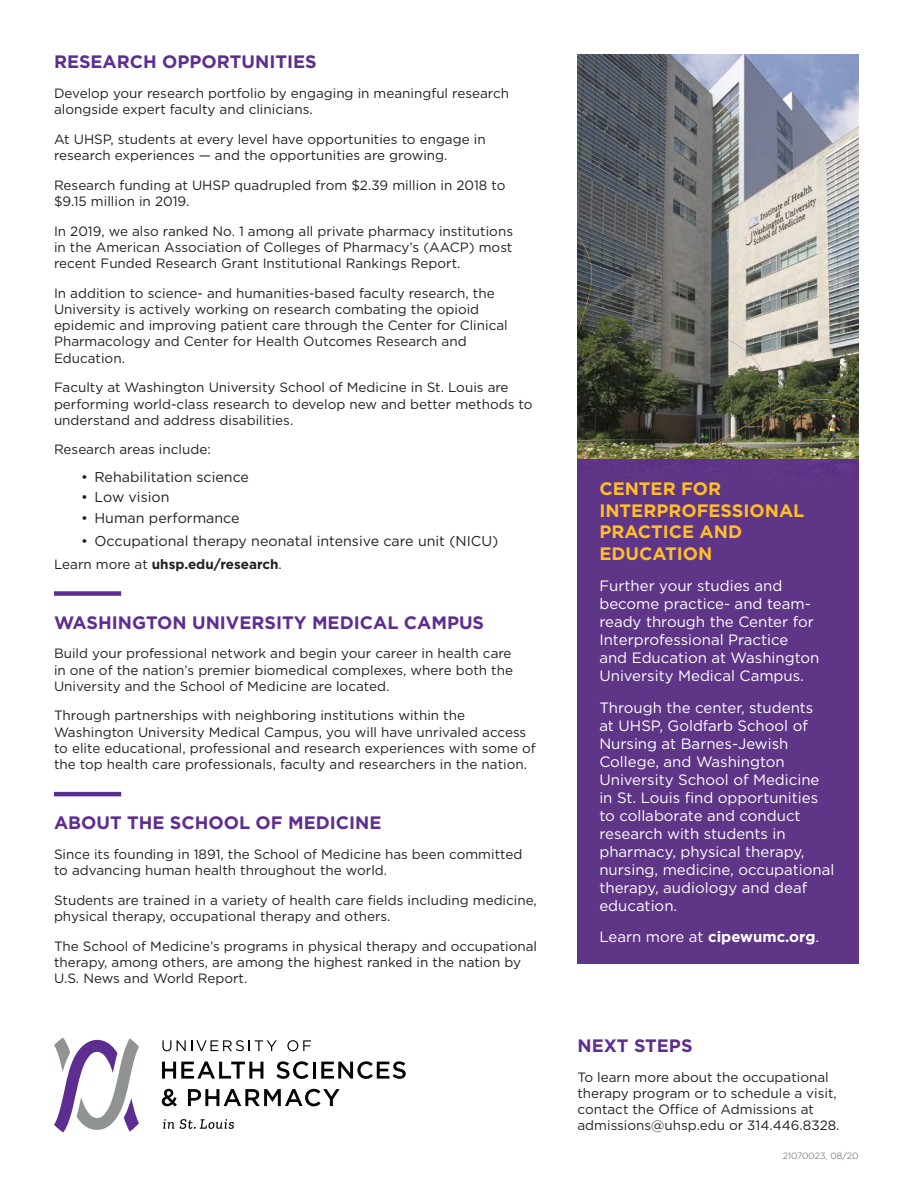
<style>
.page{position:relative;width:918px;height:1188px;background:#fff}
.page>*{position:absolute;margin:0;border:0;box-sizing:border-box;transform-origin:0 0}
.t1{font:700 18px "Gotham";color:#5d2d91}
.H1_gold{font:700 18px/21.6px "Gotham";color:#febe2a}
.H1_gold-2{font:15px/18px "Gotham";color:#fff}
.t2{font:14.25px "Gotham";color:#231f20}
.t3{font:13.5px/16.2px "Gotham";color:#231f20}
.t4{font:700 13.5px "Gotham";color:#231f20}
.t5{font:300 9px "Gotham";color:#57585a}
.s1{font-weight:400}
.s2{font-weight:700}
</style>
<div class="page">
<svg style="left:54px;top:1037px;width:85px;height:96px"></svg>
<svg style="left:162px;top:1040px;width:9px;height:11px"></svg>
<svg style="left:177px;top:1040px;width:100px;height:11px"></svg>
<svg style="left:287px;top:1040px;width:24px;height:11px"></svg>
<svg style="left:162px;top:1062px;width:101px;height:17px"></svg>
<svg style="left:276px;top:1061px;width:33px;height:18px"></svg>
<hr style="left:313px;top:1062px;width:3px;height:17px;background:#040605">
<svg style="left:321px;top:1061px;width:85px;height:18px"></svg>
<svg style="left:162px;top:1089px;width:15px;height:17px"></svg>
<svg style="left:188px;top:1089px;width:152px;height:17px"></svg>
<svg style="left:163px;top:1119px;width:11px;height:10px"></svg>
<svg style="left:180px;top:1119px;width:54px;height:10px"></svg>
<img style="left:578px;top:54px;width:281px;height:157px">
<img style="left:578px;top:211px;width:281px;height:249px">
<div style="left:578px;top:460px;width:281px;height:504px;background:#5f3587"></div>
<div style="left:54px;top:591px;width:67px;height:5px;background:#5d2d91"></div>
<hr style="left:54px;top:792px;width:67px;height:4px;background:#5d2d91">
<h1 class="t1" style="left:54px;top:50px;width:264px">RESEARCH OPPORTUNITIES</h1>
<p class="t3" style="left:54px;top:85px;width:457px">Develop your research portfolio by engaging in meaningful research alongside expert faculty and clinicians.</p>
<p class="t3" style="left:54px;top:131px;width:433px">At UHSP, students at every level have opportunities to engage in research experiences — and the opportunities are growing.</p>
<p class="t3" style="left:54px;top:177px;width:453px">Research funding at UHSP quadrupled from $2.39 million in 2018 to $9.15 million in 2019.</p>
<p class="t3" style="left:54px;top:223px;width:461px;text-align:justify">In 2019, we also ranked No. 1 among all private pharmacy institutions in the American Association of Colleges of Pharmacy’s (AACP) most recent Funded Research Grant Institutional Rankings Report.</p>
<p class="t3" style="left:54px;top:285px;width:455px">In addition to science- and humanities-based faculty research, the University is actively working on research combating the opioid epidemic and improving patient care through the Center for Clinical Pharmacology and Center for Health Outcomes Research and Education.</p>
<p class="t3" style="left:54px;top:379px;width:480px">Faculty at Washington University School of Medicine in St. Louis are performing world-class research to develop new and better methods to understand and address disabilities.</p>
<p class="t3" style="left:54px;top:441px;width:158px">Research areas include:</p>
<p class="t2" style="left:81px;top:468px;width:170px">• Rehabilitation science</p>
<p class="t2" style="left:81px;top:488px;width:90px">• Low vision</p>
<p class="t2" style="left:81px;top:509px;width:160px">• Human performance</p>
<p class="t2" style="left:81px;top:532px;width:419px">• Occupational therapy neonatal intensive care unit (NICU)</p>
<p class="t4" style="left:54px;top:555px;width:229px"><span class="s1">Learn more at</span> uhsp.edu/research<span class="s1">.</span></p>
<h1 class="t1" style="left:54px;top:610px;width:432px">WASHINGTON UNIVERSITY MEDICAL CAMPUS</h1>
<p class="t3" style="left:54px;top:645px;width:461px;text-align:justify">Build your professional network and begin your career in health care in one of the nation’s premier biomedical complexes, where both the University and the School of Medicine are located.</p>
<p class="t3" style="left:54px;top:707px;width:483px">Through partnerships with neighboring institutions within the Washington University Medical Campus, you will have unrivaled access to elite educational, professional and research experiences with some of the top health care professionals, faculty and researchers in the nation.</p>
<h1 class="t1" style="left:54px;top:811px;width:329px">ABOUT THE SCHOOL OF MEDICINE</h1>
<p class="t3" style="left:54px;top:846px;width:470px">Since its founding in 1891, the School of Medicine has been committed to advancing human health throughout the world.</p>
<p class="t3" style="left:54px;top:892px;width:484px">Students are trained in a variety of health care fields including medicine, physical therapy, occupational therapy and others.</p>
<p class="t3" style="left:54px;top:938px;width:485px">The School of Medicine’s programs in physical therapy and occupational therapy, among others, are among the highest ranked in the nation by<br>U.S. News and World Report.</p>
<p class="H1_gold" style="left:599px;top:478px;width:207px">CENTER FOR<br>INTERPROFESSIONAL<br>PRACTICE AND<br>EDUCATION</p>
<p class="H1_gold-2" style="left:599px;top:577px;width:222px">Further your studies and become practice- and team&shy;ready through the Center for<br>Interprofessional Practice and Education at Washington<br>University Medical Campus.</p>
<p class="H1_gold-2" style="left:599px;top:698px;width:237px">Through the center, students<br>at UHSP, Goldfarb School of<br>Nursing at Barnes-Jewish<br>College, and Washington<br>University School of Medicine in St. Louis find opportunities to collaborate and conduct research with students in pharmacy, physical therapy, nursing, medicine, occupational therapy, audiology and deaf education.</p>
<p class="H1_gold-2" style="left:599px;top:928px;width:221px">Learn more at <span class="s2">cipewumc.org</span>.</p>
<h1 class="t1" style="left:578px;top:1034px;width:117px">NEXT STEPS</h1>
<p class="t3" style="left:578px;top:1068px;width:264px">To learn more about the occupational therapy program or to schedule a visit, contact the Office of Admissions at admissions@uhsp.edu or 314.446.8328.</p>
<p class="t5" style="left:783px;top:1150px;width:77px">21070023, 08/20</p>
</div>
